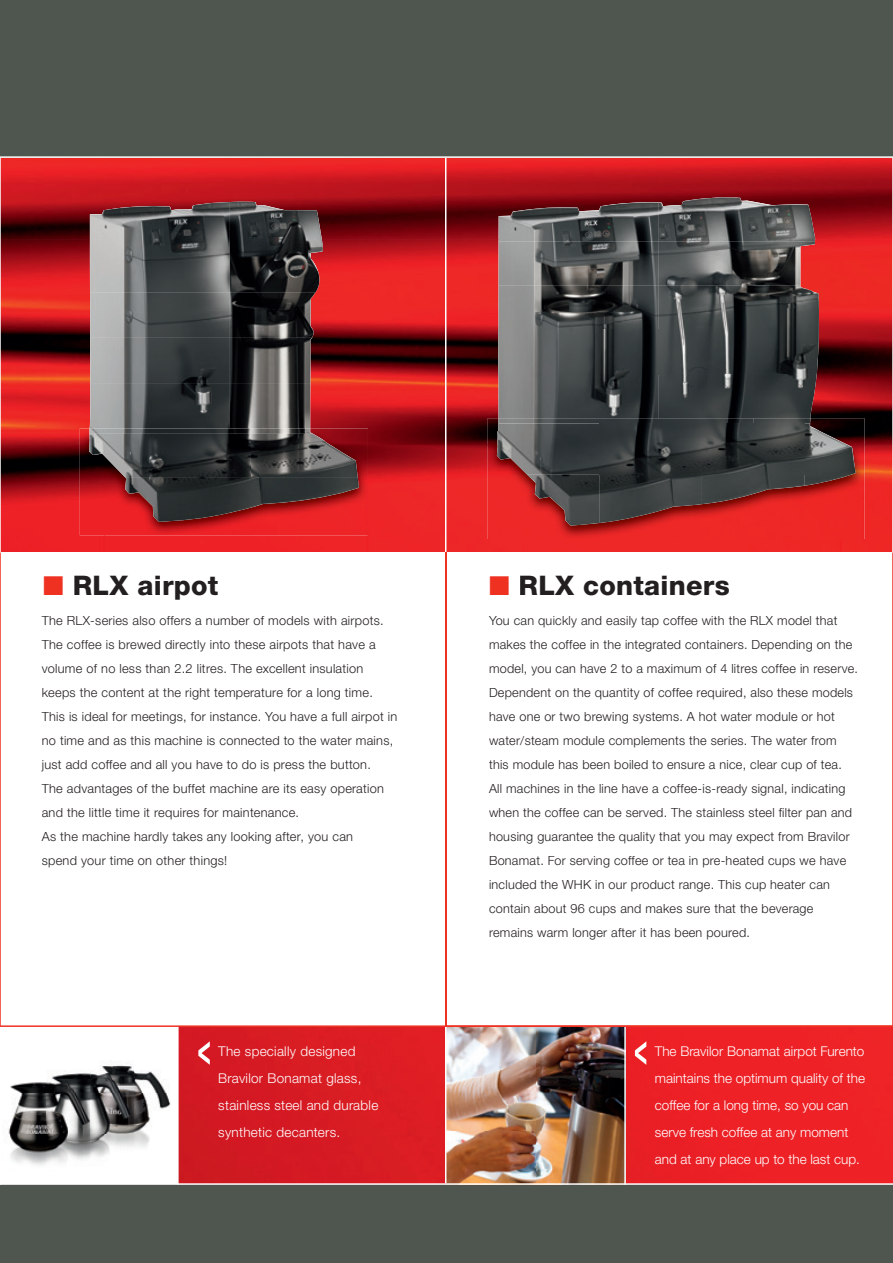
<style>
.page{position:relative;width:893px;height:1263px;background:#fff}
.page>*{position:absolute;margin:0;border:0;box-sizing:border-box;transform-origin:0 0}
.t1{font:800 27px "Helvetica Neue LTW1 G";letter-spacing:.01em;color:#231f20}
.t2{font:300 13.5px/27px "Helvetica Neue LTW1 G";color:#fff}
.t3{font:300 13.5px/27px "Helvetica Neue LTW1 G";letter-spacing:.02em;color:#fff}
.t4{font:300 12.75px/24px "Helvetica Neue LTW1 G";letter-spacing:.02em;color:#231f20}
.s1{color:#ef3122}
</style>
<div class="page">
<div style="left:0;top:0;width:893px;height:158px;background:#4f5650"></div>
<img style="left:1px;top:158px;width:891px;height:81px">
<img style="left:1px;top:239px;width:103px;height:313px">
<img style="left:310px;top:239px;width:188px;height:206px">
<img style="left:815px;top:239px;width:77px;height:206px">
<img style="left:368px;top:445px;width:157px;height:107px">
<img style="left:841px;top:445px;width:51px;height:107px">
<div style="left:104px;top:535px;width:264px;height:17px;background:#ee2126"></div>
<div style="left:525px;top:539px;width:316px;height:13px;background:#ee2827"></div>
<img style="left:179px;top:1027px;width:266px;height:156px">
<div style="left:626px;top:1027px;width:267px;height:156px;background:#ee2126"></div>
<div style="left:0;top:1184px;width:893px;height:79px;background:#4f5650"></div>
<hr style="left:0;top:156px;width:893px;height:2px;background:#fff">
<hr style="left:445px;top:158px;width:1px;height:394px;background:#fff">
<hr style="left:445px;top:552px;width:1px;height:474px;background:#ef3122">
<hr style="left:0;top:552px;width:1px;height:475px;background:#ef3122">
<hr style="left:892px;top:552px;width:1px;height:474px;background:#ef3122">
<img style="left:8px;top:1065px;width:163px;height:101px">
<img style="left:446px;top:1027px;width:178px;height:156px">
<hr style="left:0;top:1183px;width:893px;height:2px;background:#fff">
<svg style="left:198px;top:1041px;width:12px;height:24px"></svg>
<svg style="left:635px;top:1041px;width:11px;height:24px"></svg>
<img style="left:80px;top:428px;width:288px;height:107px">
<img style="left:90px;top:202px;width:233px;height:90px">
<img style="left:90px;top:292px;width:226px;height:46px">
<img style="left:90px;top:338px;width:222px;height:45px">
<img style="left:90px;top:383px;width:220px;height:45px">
<img style="left:89px;top:428px;width:216px;height:6px">
<img style="left:305px;top:428px;width:20px;height:6px">
<img style="left:89px;top:434px;width:269px;height:44px">
<img style="left:125px;top:478px;width:126px;height:44px">
<img style="left:251px;top:478px;width:108px;height:30px">
<img style="left:488px;top:418px;width:376px;height:121px">
<img style="left:498px;top:202px;width:161px;height:216px">
<img style="left:659px;top:197px;width:156px;height:89px">
<img style="left:659px;top:286px;width:160px;height:88px">
<img style="left:659px;top:374px;width:158px;height:44px">
<img style="left:497px;top:418px;width:256px;height:5px">
<img style="left:753px;top:418px;width:57px;height:5px">
<img style="left:497px;top:423px;width:307px;height:52px">
<img style="left:804px;top:423px;width:52px;height:63px">
<img style="left:527px;top:474px;width:72px;height:52px">
<img style="left:599px;top:474px;width:103px;height:49px">
<img style="left:702px;top:474px;width:102px;height:30px">
<hr style="left:0;top:1025px;width:893px;height:2px;background:#ef3122">
<h1 class="t1" style="left:43px;top:569px;width:177px"><span class="s1">■</span> RLX airpot</h1>
<h1 class="t1" style="left:489px;top:569px;width:242px"><span class="s1">■</span> RLX containers</h1>
<p class="t4" style="left:42px;top:609px;width:357px">The RLX-series also offers a number of models with airpots.<br>The coffee is brewed directly into these airpots that have a volume of no less than 2.2 litres. The excellent insulation keeps the content at the right temperature for a long time.<br>This is ideal for meetings, for instance. You have a full airpot in no time and as this machine is connected to the water mains, just add coffee and all you have to do is press the button.<br>The advantages of the buffet machine are its easy operation and the little time it requires for maintenance.<br>As the machine hardly takes any looking after, you can<br>spend your time on other things!</p>
<p class="t4" style="left:489px;top:609px;width:371px">You can quickly and easily tap coffee with the RLX model that makes the coffee in the integrated containers. Depending on the model, you can have 2 to a maximum of 4 litres coffee in reserve.<br>Dependent on the quantity of coffee required, also these models have one or two brewing systems. A hot water module or hot water/steam module complements the series. The water from this module has been boiled to ensure a nice, clear cup of tea.<br>All machines in the line have a coffee-is-ready signal, indicating when the coffee can be served. The stainless steel filter pan and housing guarantee the quality that you may expect from Bravilor Bonamat. For serving coffee or tea in pre-heated cups we have included the WHK in our product range. This cup heater can contain about 96 cups and makes sure that the beverage remains warm longer after it has been poured.</p>
<p class="t3" style="left:218px;top:1038px;width:162px">The specially designed<br>Bravilor Bonamat glass, stainless steel and durable synthetic decanters.</p>
<p class="t2" style="left:655px;top:1038px;width:212px">The Bravilor Bonamat airpot Furento maintains the optimum quality of the coffee for a long time, so you can serve fresh coffee at any moment and at any place up to the last cup.</p>
</div>
